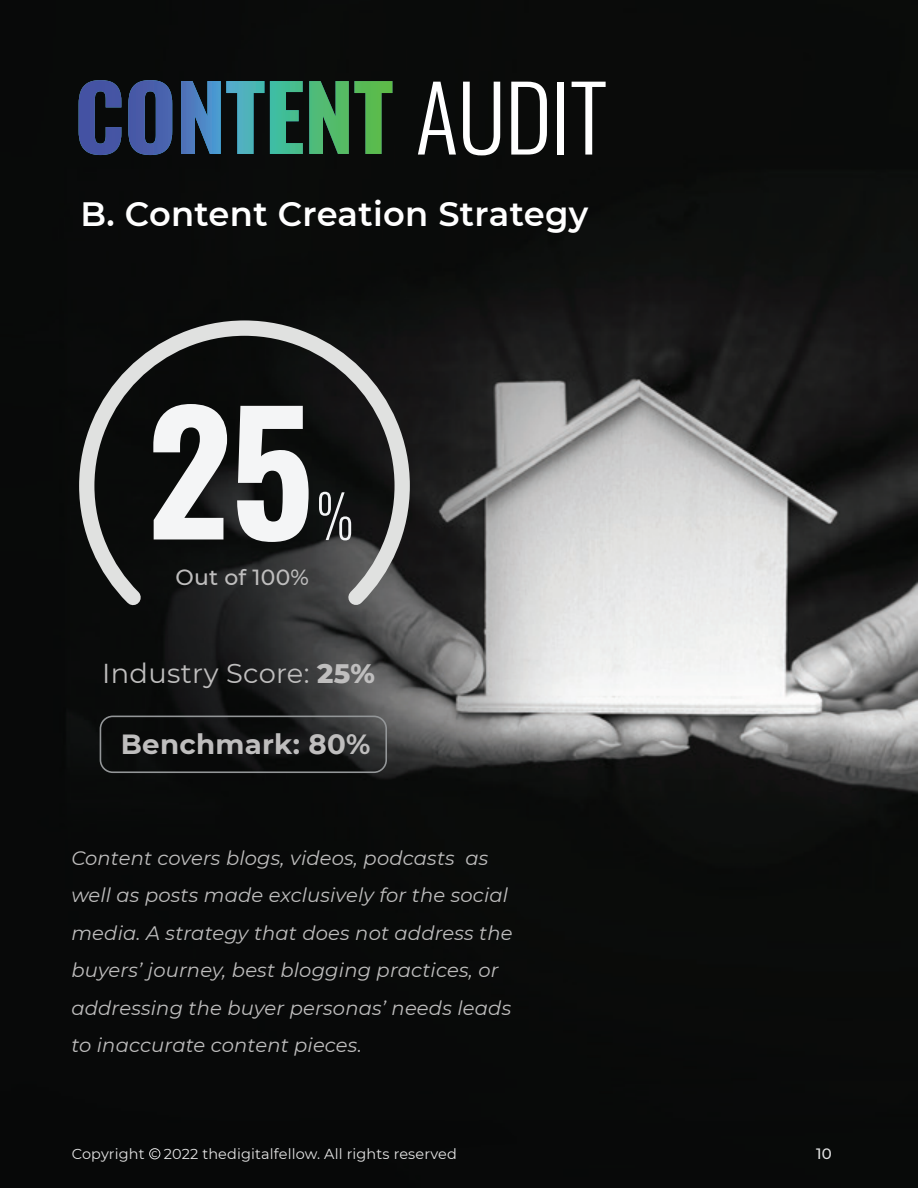
<style>
.page{position:relative;width:918px;height:1188px;background:#fff}
.page>*{position:absolute;margin:0;border:0;box-sizing:border-box;transform-origin:0 0}
.t1{font:700 165px "Oswald";color:#f4f5f6}
.t2{font:300 90px "Oswald";letter-spacing:-.01em;color:#fff}
.t3{font:600 33.75px "Montserrat";letter-spacing:.01em;color:#fff}
.t4{font:700 27.75px "Montserrat";letter-spacing:.01em;color:#bfbebe}
.t5{font:27.3px "Montserrat";letter-spacing:.01em;color:#bfbebe}
.t6{font:500 21.9px "Montserrat";letter-spacing:.01em;color:#bfbebe}
.t7{font:italic 19.5px/37.5px "Montserrat";letter-spacing:.01em;color:#bfbebe}
.t8{font:500 15px "Montserrat";color:#e4e4e4}
.t9{font:14.4px "Montserrat";letter-spacing:.01em;color:#e4e4e4}
.s1{font-weight:800}
</style>
<div class="page">
<img style="left:0;top:0;width:918px;height:1188px">
<div style="left:149px;top:1148px;width:11px;height:11px;border:1px solid #e4e4e4;border-radius:50%"></div>
<div style="left:100px;top:716px;width:287px;height:57px;border:2px solid #939698;border-radius:12px"></div>
<svg style="left:71px;top:313px;width:347px;height:306px"></svg>
<svg style="left:79px;top:80px;width:42px;height:75px"></svg>
<svg style="left:128px;top:80px;width:44px;height:75px"></svg>
<svg style="left:181px;top:81px;width:83px;height:73px"></svg>
<svg style="left:270px;top:81px;width:33px;height:73px"></svg>
<svg style="left:309px;top:81px;width:83px;height:73px"></svg>
<h2 class="t2" style="left:415px;top:38px;width:193px">AUDIT</h2>
<h3 class="t3" style="left:80px;top:190px;width:509px">B. Content Creation Strategy</h3>
<h1 class="t1" style="left:147px;top:325px;width:169px">25</h1>
<p class="t6" style="left:176px;top:562px;width:135px">Out of 100%</p>
<h3 class="t5" style="left:102px;top:655px;width:274px">Industry Score: <span class="s1">25%</span></h3>
<h3 class="t4" style="left:121px;top:724px;width:251px">Benchmark: 80%</h3>
<p class="t7" style="left:71px;top:838px;width:443px">Content covers blogs, videos, podcasts as well as posts made exclusively for the social media. A strategy that does not address the buyers’ journey, best blogging practices, or addressing the buyer personas’ needs leads to inaccurate content pieces.</p>
<p class="t9" style="left:72px;top:1144px;width:387px">Copyright <sup>C</sup> 2022 thedigitalfellow. All rights reserved</p>
<p class="t8" style="left:816px;top:1143px;width:17px">10</p>
</div>
